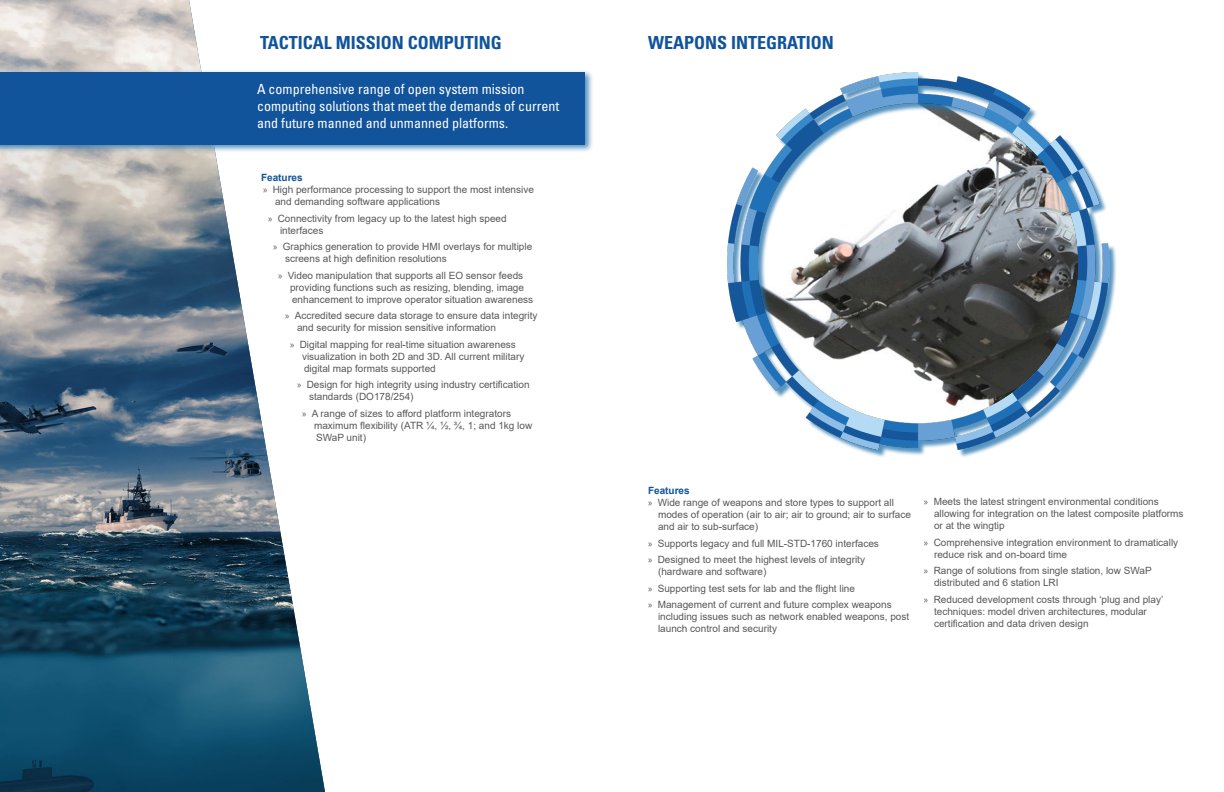
<style>
.page{position:relative;width:1224px;height:792px;background:#fff}
.page>*{position:absolute;margin:0;border:0;box-sizing:border-box;transform-origin:0 0}
.t1{font:700 condensed 18px "Univers LT Std";color:#11549b}
.t2{font:condensed 14px/16.8px "Univers LT Std";color:#fff}
.t3{font:10px/12px "Arial";color:#57585a}
.t4{font:700 10px "Arial";color:#11549b}
.s1{font-family:"Myriad Pro"}
</style>
<div class="page">
<img style="left:0;top:0;width:325px;height:792px">
<div style="left:0;top:70px;width:594px;height:83px;background:#2071ad;opacity:.75"></div>
<div style="left:0;top:72px;width:585px;height:73px;background:#11549b"></div>
<div style="left:728px;top:73px;width:389px;height:385px;background:#2071ad;opacity:.75"></div>
<img style="left:727px;top:72px;width:382px;height:378px">
<h1 class="t1" style="left:260px;top:32px;width:243px">TACTICAL MISSION COMPUTING</h1>
<h2 class="t2" style="left:257px;top:81px;width:304px">A comprehensive range of open system mission computing solutions that meet the demands of current and future manned and unmanned platforms.</h2>
<p class="t4" style="left:261px;top:171px;width:43px">Features</p>
<p class="t3" style="left:263px;top:184px;width:272px"><span class="s1">»</span> High performance processing to support the most intensive</p>
<p class="t3" style="left:275px;top:196px;width:167px">and demanding software applications</p>
<p class="t3" style="left:280px;top:212px;width:228px;text-indent:-12px"><span class="s1">»</span> Connectivity from legacy up to the latest high speed interfaces</p>
<p class="t3" style="left:285px;top:241px;width:249px;text-indent:-12px"><span class="s1">»</span> Graphics generation to provide HMI overlays for multiple screens at high definition resolutions</p>
<p class="t3" style="left:290px;top:269px;width:245px;text-indent:-12px"><span class="s1">»</span> Video manipulation that supports all EO sensor feeds providing functions such as resizing, blending, image enhancement to improve operator situation awareness</p>
<p class="t3" style="left:297px;top:310px;width:242px;text-indent:-12px"><span class="s1">»</span> Accredited secure data storage to ensure data integrity and security for mission sensitive information</p>
<p class="t3" style="left:302px;top:338px;width:224px;text-indent:-12px"><span class="s1">»</span> Digital mapping for real-time situation awareness visualization in both 2D and 3D. All current military digital map formats supported</p>
<p class="t3" style="left:309px;top:379px;width:222px;text-indent:-12px"><span class="s1">»</span> Design for high integrity using industry certification standards (DO178/254)</p>
<p class="t3" style="left:314px;top:407px;width:220px;text-indent:-12px"><span class="s1">»</span> A range of sizes to afford platform integrators maximum flexibility (ATR ¼, ½, ¾, 1; and 1kg low<br>SWaP unit)</p>
<h1 class="t1" style="left:648px;top:32px;width:187px">WEAPONS INTEGRATION</h1>
<p class="t4" style="left:648px;top:483px;width:43px">Features</p>
<p class="t3" style="left:648px;top:496px;width:247px"><span class="s1">»</span> Wide range of weapons and store types to support all</p>
<p class="t3" style="left:658px;top:508px;width:254px">modes of operation (air to air; air to ground; air to surface</p>
<p class="t3" style="left:658px;top:520px;width:102px">and air to sub-surface)</p>
<p class="t3" style="left:648px;top:535px;width:232px;line-height:16.5px"><span class="s1">»</span> Supports legacy and full MIL-STD-1760 interfaces <span class="s1">»</span> Designed to meet the highest levels of integrity</p>
<p class="t3" style="left:648px;top:563px;width:245px;line-height:16.5px;text-indent:10px">(hardware and software)<br><span class="s1">»</span> Supporting test sets for lab and the flight line<br><span class="s1">»</span> Management of current and future complex weapons</p>
<p class="t3" style="left:658px;top:610px;width:253px">including issues such as network enabled weapons, post launch control and security</p>
<p class="t3" style="left:934px;top:495px;width:251px;text-indent:-10px"><span class="s1">»</span> Meets the latest stringent environmental conditions allowing for integration on the latest composite platforms or at the wingtip</p>
<p class="t3" style="left:934px;top:536px;width:246px;text-indent:-10px"><span class="s1">»</span> Comprehensive integration environment to dramatically reduce risk and on-board time</p>
<p class="t3" style="left:934px;top:564px;width:219px;text-indent:-10px"><span class="s1">»</span> Range of solutions from single station, low SWaP distributed and 6 station LRI</p>
<p class="t3" style="left:934px;top:593px;width:231px;text-indent:-10px"><span class="s1">»</span> Reduced development costs through ‘plug and play’ techniques: model driven architectures, modular certification and data driven design</p>
</div>
